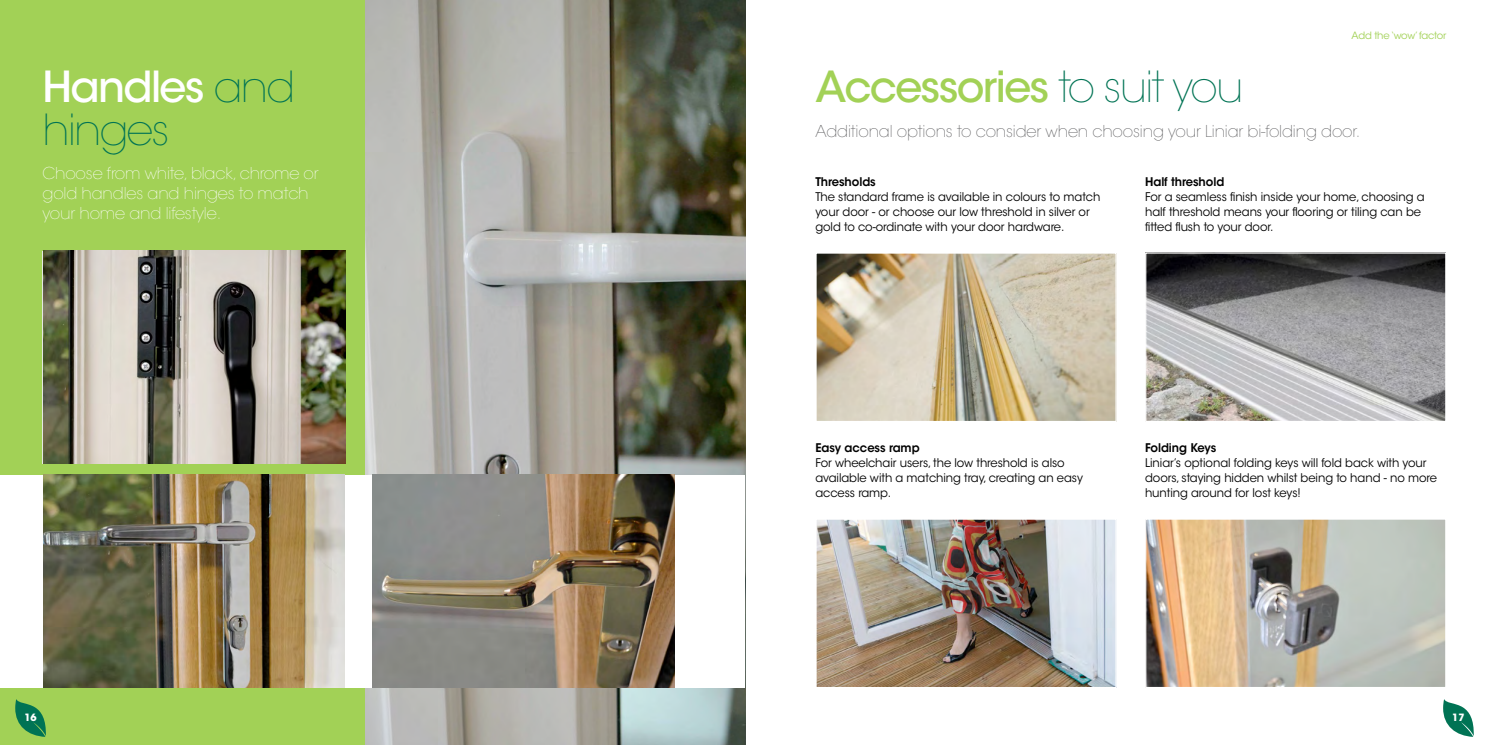
<style>
.page{position:relative;width:1489px;height:745px;background:#fff}
.page>*{position:absolute;margin:0;border:0;box-sizing:border-box;transform-origin:0 0}
.t1{font:500 42.5px "ITC Avant Garde Std";letter-spacing:-.04em;color:#a2d156}
.t2{font:200 42.5px/42.5px "ITC Avant Garde Std";letter-spacing:-.04em;color:#007354}
.t3{font:200 16.25px/20px "ITC Avant Garde Std";letter-spacing:-.01em;color:#fff}
.t4{font:200 16.25px "ITC Avant Garde Std";letter-spacing:-.01em;color:#525254}
.t5{font:11.88px/15px "ITC Avant Garde Std";letter-spacing:-.005em;color:#000}
.t6{font:600 11.88px "ITC Avant Garde Std";letter-spacing:-.005em;color:#000}
.t7{font:10px "ITC Avant Garde Std";letter-spacing:-.02em;color:#a2d156}
.t8{font:700 10px "ITC Avant Garde Std";color:#fff}
.s1{font-weight:500;color:#fff}
.s2{font-weight:200;color:#007354}
</style>
<div class="page">
<img style="left:364px;top:0;width:381px;height:744px">
<div style="left:0;top:0;width:364px;height:744px;background:#a2d156"></div>
<svg style="left:15px;top:699px;width:31px;height:37px"></svg>
<div style="left:0;top:474px;width:744px;height:213px;background:#fff"></div>
<img style="left:43px;top:474px;width:301px;height:213px">
<img style="left:373px;top:474px;width:301px;height:213px">
<img style="left:43px;top:251px;width:302px;height:212px">
<svg style="left:1443px;top:699px;width:30px;height:37px"></svg>
<img style="left:1146px;top:520px;width:298px;height:165px">
<div style="left:1144px;top:518px;width:302px;height:169px;border:1px solid #fff"></div>
<img style="left:817px;top:254px;width:297px;height:166px">
<div style="left:815px;top:252px;width:301px;height:170px;border:1px solid #fff"></div>
<img style="left:1146px;top:254px;width:298px;height:166px">
<div style="left:1144px;top:252px;width:302px;height:170px;border:1px solid #fff"></div>
<hr style="left:744px;top:474px;width:1px;height:213px;background:#fff">
<img style="left:817px;top:520px;width:297px;height:165px">
<div style="left:815px;top:518px;width:301px;height:169px;border:1px solid #fff"></div>
<h1 class="t2" style="left:43px;top:67px;width:254px"><span class="s1">Handles</span> and hinges</h1>
<h2 class="t3" style="left:43px;top:164px;width:278px">Choose from white, black, chrome or gold handles and hinges to match your home and lifestyle.</h2>
<p class="t8" style="left:24px;top:710px;width:14px">16</p>
<p class="t7" style="left:1351px;top:30px;width:96px">Add the ‘wow’ factor</p>
<h1 class="t1" style="left:815px;top:61px;width:429px">Accessories <span class="s2">to suit you</span></h1>
<h2 class="t4" style="left:815px;top:121px;width:546px">Additional options to consider when choosing your Liniar bi-folding door.</h2>
<p class="t6" style="left:815px;top:174px;width:62px">Thresholds</p>
<p class="t5" style="left:815px;top:189px;width:286px">The standard frame is available in colours to match your door - or choose our low threshold in silver or gold to co-ordinate with your door hardware.</p>
<p class="t6" style="left:1144px;top:174px;width:81px">Half threshold</p>
<p class="t5" style="left:1144px;top:189px;width:281px">For a seamless finish inside your home, choosing a half threshold means your flooring or tiling can be fitted flush to your door.</p>
<p class="t6" style="left:815px;top:440px;width:106px">Easy access ramp</p>
<p class="t5" style="left:815px;top:455px;width:269px">For wheelchair users, the low threshold is also available with a matching tray, creating an easy access ramp.</p>
<p class="t6" style="left:1144px;top:440px;width:73px">Folding Keys</p>
<p class="t5" style="left:1144px;top:455px;width:293px">Liniar’s optional folding keys will fold back with your doors, staying hidden whilst being to hand - no more hunting around for lost keys!</p>
<p class="t8" style="left:1451px;top:710px;width:14px">17</p>
</div>
